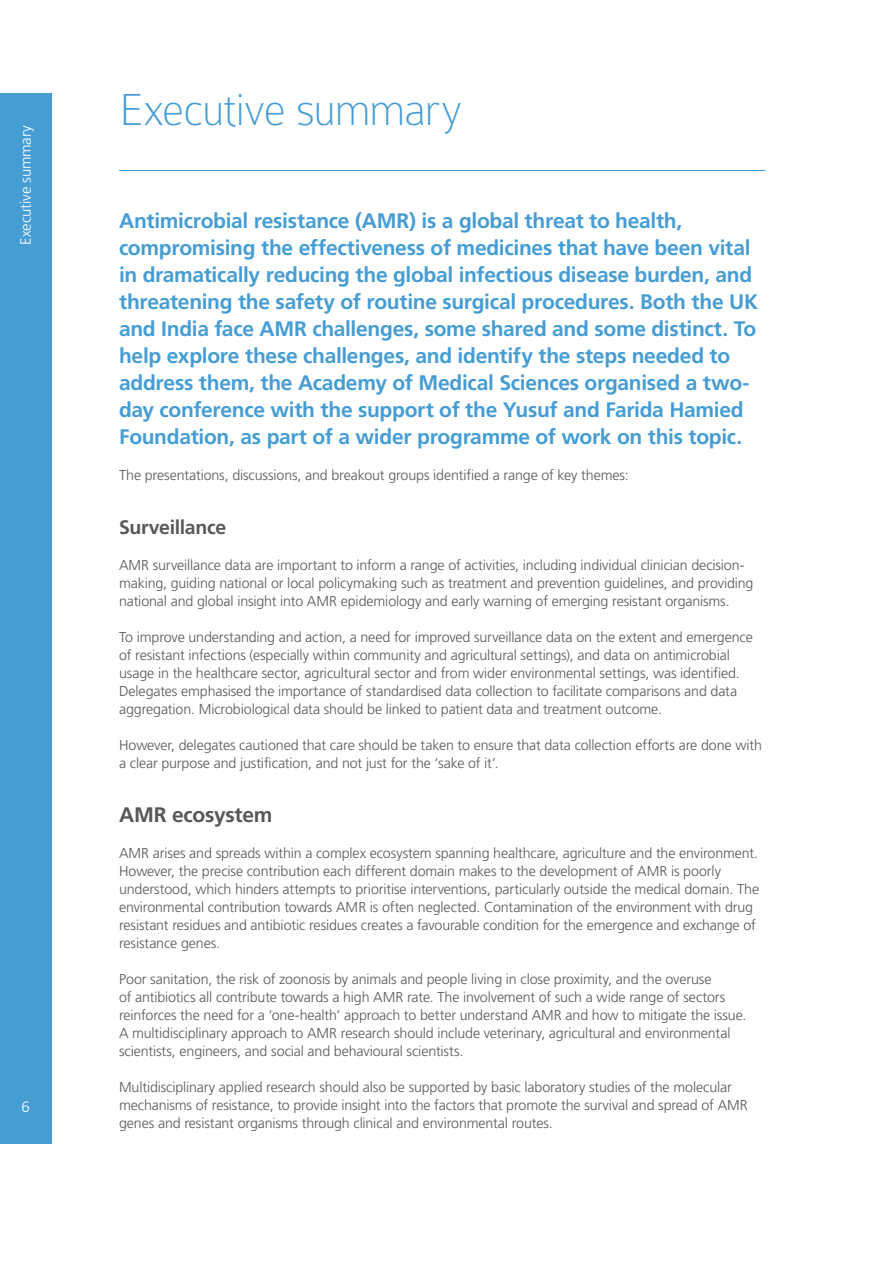
<style>
.page{position:relative;width:893px;height:1263px;background:#fff}
.page>*{position:absolute;margin:0;border:0;box-sizing:border-box;transform-origin:0 0}
.t1{font:100 48px "Colaborate";letter-spacing:-.025em;color:#459dd4}
.Body_Text{font:700 21px/27px "Frutiger LT Std";letter-spacing:-.015em;color:#459dd4}
.Body_Text-2{font:700 21px "Frutiger LT Std";letter-spacing:-.01em;color:#57585a}
.Body_Text-3{font:700 19.5px "Frutiger LT Std";letter-spacing:-.015em;color:#57585a}
.t2{font:300 15px "Frutiger LT Std";letter-spacing:-.015em;color:#fff}
.Body_Text-4{font:300 14.25px/18px "Frutiger LT Std";letter-spacing:-.01em;color:#57585a}
</style>
<div class="page">
<div style="left:0;top:94px;width:51px;height:1050px;background:#459dd4"></div>
<hr style="left:119px;top:170px;width:646px;height:1px;background:#459dd4">
<p class="t2" style="left:17px;top:245px;width:121px;rotate:-90deg">Executive summary</p>
<p class="t2" style="left:21px;top:1098px;width:10px">6</p>
<p class="t1" style="left:119px;top:85px;width:345px">Executive summary</p>
<p class="Body_Text" style="left:119px;top:208px;width:640px">Antimicrobial resistance (AMR) is a global threat to health, compromising the effectiveness of medicines that have been vital in dramatically reducing the global infectious disease burden, and threatening the safety of routine surgical procedures. Both the UK and India face AMR challenges, some shared and some distinct. To help explore these challenges, and identify the steps needed to address them, the Academy of Medical Sciences organised a two&shy;day conference with the support of the Yusuf and Farida Hamied Foundation, as part of a wider programme of work on this topic.</p>
<p class="Body_Text-4" style="left:119px;top:467px;width:511px">The presentations, discussions, and breakout groups identified a range of key themes:</p>
<p class="Body_Text-3" style="left:119px;top:516px;width:109px">Surveillance</p>
<p class="Body_Text-4" style="left:119px;top:557px;width:636px">AMR surveillance data are important to inform a range of activities, including individual clinician decision&shy;making, guiding national or local policymaking such as treatment and prevention guidelines, and providing national and global insight into AMR epidemiology and early warning of emerging resistant organisms.</p>
<p class="Body_Text-4" style="left:119px;top:629px;width:635px">To improve understanding and action, a need for improved surveillance data on the extent and emergence of resistant infections (especially within community and agricultural settings), and data on antimicrobial usage in the healthcare sector, agricultural sector and from wider environmental settings, was identified.<br>Delegates emphasised the importance of standardised data collection to facilitate comparisons and data aggregation. Microbiological data should be linked to patient data and treatment outcome.</p>
<p class="Body_Text-4" style="left:119px;top:737px;width:644px">However, delegates cautioned that care should be taken to ensure that data collection efforts are done with a clear purpose and justification, and not just for the ‘sake of it’.</p>
<p class="Body_Text-2" style="left:119px;top:803px;width:155px">AMR ecosystem</p>
<p class="Body_Text-4" style="left:119px;top:845px;width:642px">AMR arises and spreads within a complex ecosystem spanning healthcare, agriculture and the environment.<br>However, the precise contribution each different domain makes to the development of AMR is poorly understood, which hinders attempts to prioritise interventions, particularly outside the medical domain. The environmental contribution towards AMR is often neglected. Contamination of the environment with drug resistant residues and antibiotic residues creates a favourable condition for the emergence and exchange of resistance genes.</p>
<p class="Body_Text-4" style="left:119px;top:971px;width:629px">Poor sanitation, the risk of zoonosis by animals and people living in close proximity, and the overuse<br>of antibiotics all contribute towards a high AMR rate. The involvement of such a wide range of sectors reinforces the need for a ‘one-health’ approach to better understand AMR and how to mitigate the issue.<br>A multidisciplinary approach to AMR research should include veterinary, agricultural and environmental scientists, engineers, and social and behavioural scientists.</p>
<p class="Body_Text-4" style="left:119px;top:1079px;width:630px">Multidisciplinary applied research should also be supported by basic laboratory studies of the molecular mechanisms of resistance, to provide insight into the factors that promote the survival and spread of AMR genes and resistant organisms through clinical and environmental routes.</p>
</div>
